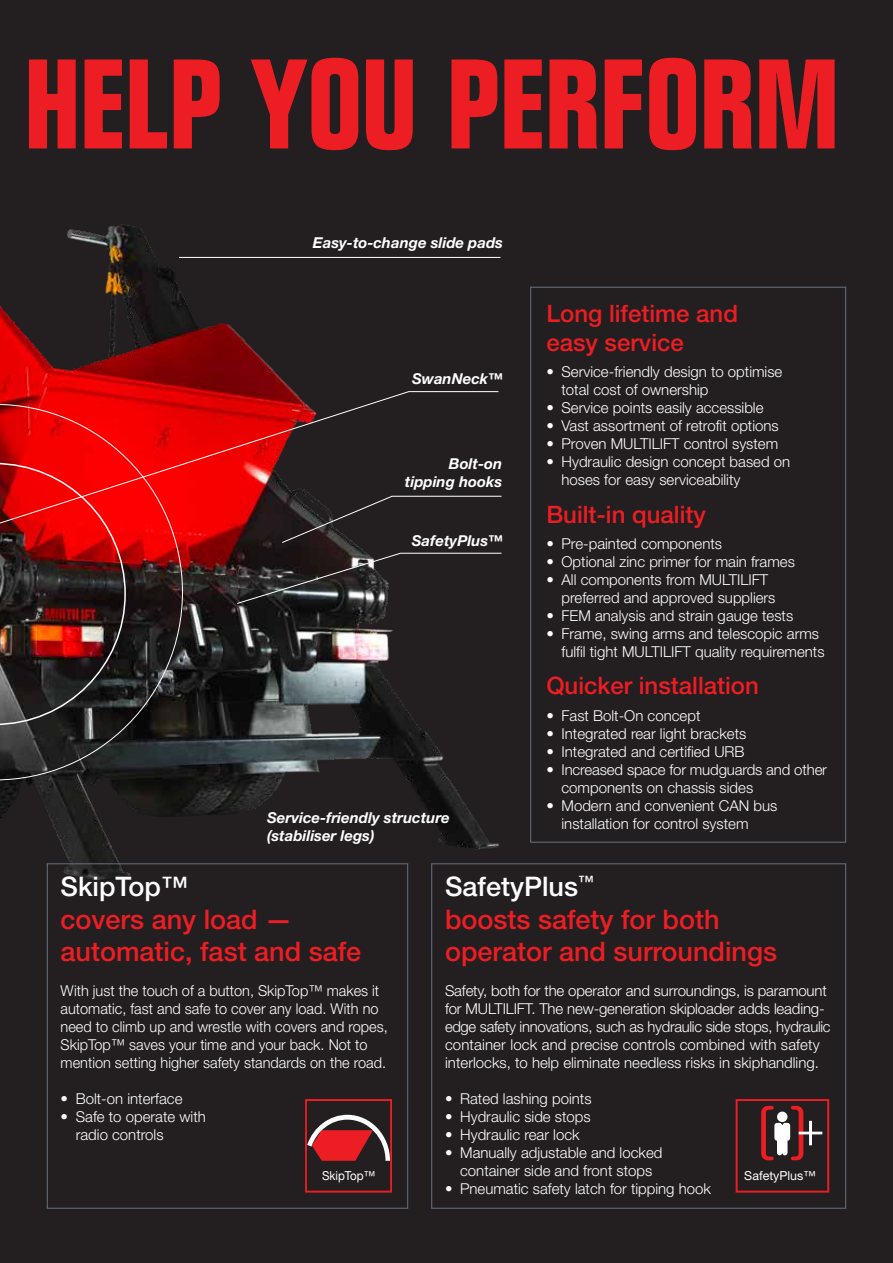
<style>
.page{position:relative;width:893px;height:1263px;background:#231f20}
.page>*{position:absolute;margin:0;border:0;box-sizing:border-box;transform-origin:0 0}
.t1{font:700 condensed 124.5px "Folio";letter-spacing:-.005em;color:#ed1d24}
.t2{font:500 27px/32.4px "Helvetica Neue LT Std";color:#ed1d24}
.t3{font:500 27px "Helvetica Neue LT Std";color:#fff}
.t4{font:500 24px/28.8px "Helvetica Neue LT Std";color:#ed1d24}
.t5{font:300 15px/18px "Helvetica Neue LT Std";color:#fff}
.t6{font:italic 700 15px/18px "Helvetica Neue LT Pro";color:#fff;text-align:right}
.t7{font:12.45px "Helvetica Neue LT Std";color:#fff}
.t8{font:12.45px "Helvetica Neue LT Std";color:#fff;scale:.93 1}
.s1{color:#fff}
</style>
<div class="page">
<img style="left:0;top:224px;width:542px;height:705px">
<svg style="left:0;top:534px;width:183px;height:246px"></svg>
<div style="left:431px;top:863px;width:415px;height:346px;border:1px solid #636c7a"></div>
<svg style="left:736px;top:1099px;width:93px;height:93px"></svg>
<div style="left:47px;top:863px;width:361px;height:346px;border:1px solid #636c7a"></div>
<svg style="left:305px;top:1099px;width:87px;height:93px"></svg>
<hr style="left:179px;top:257px;width:321px;height:1px;background:#fff">
<svg style="left:236px;top:552px;width:266px;height:52px"></svg>
<svg style="left:281px;top:495px;width:221px;height:49px"></svg>
<svg style="left:0;top:391px;width:499px;height:143px"></svg>
<h1 class="t1" style="left:23px;top:36px;width:818px">HELP YOU PERFORM</h1>
<p class="t6" style="left:313px;top:234px;width:192px">Easy-to-change slide pads</p>
<p class="t6" style="left:412px;top:369px;width:92px">SwanNeck™</p>
<p class="t6" style="left:405px;top:455px;width:99px">Bolt-on tipping hooks</p>
<p class="t6" style="left:412px;top:531px;width:93px">SafetyPlus™</p>
<p class="t6" style="left:267px;top:808px;width:184px;text-align:left">Service-friendly structure (stabiliser legs)</p>
<h3 class="t4" style="left:546px;top:299px;width:193px">Long lifetime and easy service</h3>
<p class="t5" style="left:561px;top:363px;width:222px;text-indent:-15px">• Service-friendly design to optimise total cost of ownership</p>
<p class="t5" style="left:546px;top:399px;width:219px">• Service points easily accessible</p>
<p class="t5" style="left:546px;top:417px;width:234px">• Vast assortment of retrofit options</p>
<p class="t5" style="left:546px;top:435px;width:233px">• Proven MULTILIFT control system</p>
<p class="t5" style="left:561px;top:453px;width:230px;text-indent:-15px">• Hydraulic design concept based on hoses for easy serviceability</p>
<h3 class="t4" style="left:546px;top:499px;width:161px">Built-in quality</h3>
<p class="t5" style="left:546px;top:534px;width:177px">• Pre-painted components</p>
<p class="t5" style="left:546px;top:552px;width:250px">• Optional zinc primer for main frames</p>
<p class="t5" style="left:561px;top:570px;width:215px;text-indent:-15px">• All components from MULTILIFT preferred and approved suppliers</p>
<p class="t5" style="left:546px;top:606px;width:248px">• FEM analysis and strain gauge tests</p>
<p class="t5" style="left:561px;top:624px;width:265px;text-indent:-15px">• Frame, swing arms and telescopic arms fulfil tight MULTILIFT quality requirements</p>
<h3 class="t4" style="left:546px;top:671px;width:214px">Quicker installation</h3>
<p class="t5" style="left:546px;top:706px;width:156px">• Fast Bolt-On concept</p>
<p class="t5" style="left:546px;top:724px;width:201px">• Integrated rear light brackets</p>
<p class="t5" style="left:546px;top:742px;width:200px">• Integrated and certified URB</p>
<p class="t5" style="left:561px;top:760px;width:267px;text-indent:-15px">• Increased space for mudguards and other components on chassis sides</p>
<p class="t5" style="left:561px;top:796px;width:217px;text-indent:-15px">• Modern and convenient CAN bus installation for control system</p>
<h2 class="t3" style="left:61px;top:871px;width:129px">SkipTop™</h2>
<h2 class="t2" style="left:61px;top:903px;width:302px">covers any load — automatic, fast and safe</h2>
<p class="t5" style="left:61px;top:981px;width:329px">With just the touch of a button, SkipTop™ makes it automatic, fast and safe to cover any load. With no need to climb up and wrestle with covers and ropes, SkipTop™ saves your time and your back. Not to mention setting higher safety standards on the road.</p>
<p class="t5" style="left:61px;top:1089px;width:123px">• Bolt-on interface</p>
<p class="t5" style="left:76px;top:1107px;width:132px;text-indent:-15px">• Safe to operate with radio controls</p>
<p class="t8" style="left:322px;top:1168px;width:59px">SkipTop™</p>
<h2 class="t2" style="left:445px;top:870px;width:334px"><span class="s1">SafetyPlus</span><sup>™<br></sup>boosts safety for both operator and surroundings</h2>
<p class="t5" style="left:445px;top:981px;width:387px">Safety, both for the operator and surroundings, is paramount for MULTILIFT. The new-generation skiploader adds leading&shy;edge safety innovations, such as hydraulic side stops, hydraulic container lock and precise controls combined with safety interlocks, to help eliminate needless risks in skiphandling.</p>
<p class="t5" style="left:445px;top:1089px;width:148px">• Rated lashing points</p>
<p class="t5" style="left:445px;top:1107px;width:147px">• Hydraulic side stops</p>
<p class="t5" style="left:445px;top:1125px;width:136px">• Hydraulic rear lock</p>
<p class="t5" style="left:445px;top:1143px;width:219px;text-align:center">• Manually adjustable and locked container side and front stops</p>
<p class="t5" style="left:445px;top:1179px;width:267px">• Pneumatic safety latch for tipping hook</p>
<p class="t7" style="left:744px;top:1168px;width:73px">SafetyPlus™</p>
</div>
